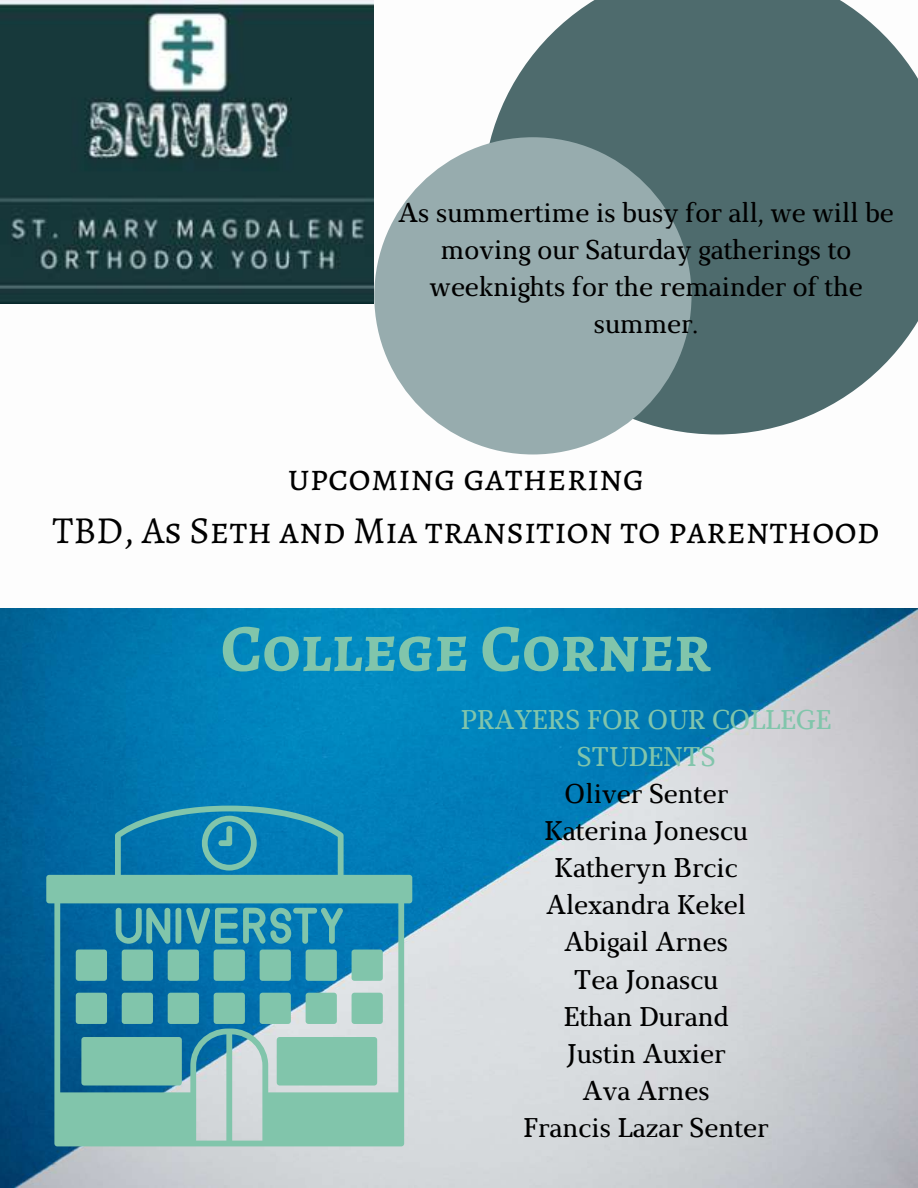
<style>
.page{position:relative;width:918px;height:1188px;background:#fff}
.page>*{position:absolute;margin:0;border:0;box-sizing:border-box;transform-origin:0 0}
.t1{font:700 67.2px "Alegreya SC";color:#81c5ab}
.t2{font:38.25px/52.9px "Alegreya SC";color:#000;text-align:center}
.t3{font:27px/37.2px "Marta";color:#000;text-align:center}
.t4{font:27px/37.2px "Marta";color:#81c5ab;text-align:center}
</style>
<div class="page">
<img style="left:0;top:0;width:374px;height:304px">
<svg style="left:484px;top:0;width:434px;height:434px;fill:#4e6b6d"></svg>
<div style="left:374px;top:137px;width:318px;height:317px;background:#97acae;border-radius:50%"></div>
<img style="left:0;top:609px;width:918px;height:579px">
<svg style="left:46px;top:806px;width:366px;height:340px"></svg>
<svg style="left:202px;top:816px;width:55px;height:55px"></svg>
<svg style="left:116px;top:908px;width:54px;height:36px"></svg>
<div style="left:175px;top:908px;width:6px;height:36px;background:#81c5ab;border-radius:3px"></div>
<svg style="left:186px;top:907px;width:157px;height:37px"></svg>
<div style="left:214px;top:950px;width:31px;height:31px;background:#81c5ab;border-radius:3px"></div>
<div style="left:168px;top:950px;width:31px;height:31px;background:#81c5ab;border-radius:3px"></div>
<div style="left:122px;top:950px;width:31px;height:31px;background:#81c5ab;border-radius:3px"></div>
<div style="left:76px;top:950px;width:31px;height:31px;background:#81c5ab;border-radius:3px"></div>
<div style="left:260px;top:950px;width:31px;height:31px;background:#81c5ab;border-radius:3px"></div>
<div style="left:306px;top:950px;width:31px;height:31px;background:#81c5ab;border-radius:3px"></div>
<div style="left:352px;top:950px;width:31px;height:31px;background:#81c5ab;border-radius:3px"></div>
<div style="left:214px;top:993px;width:31px;height:31px;background:#81c5ab;border-radius:3px"></div>
<div style="left:168px;top:993px;width:31px;height:31px;background:#81c5ab;border-radius:3px"></div>
<div style="left:122px;top:993px;width:31px;height:31px;background:#81c5ab;border-radius:3px"></div>
<div style="left:76px;top:993px;width:31px;height:31px;background:#81c5ab;border-radius:3px"></div>
<div style="left:260px;top:993px;width:31px;height:31px;background:#81c5ab;border-radius:3px"></div>
<div style="left:306px;top:993px;width:31px;height:31px;background:#81c5ab;border-radius:3px"></div>
<div style="left:352px;top:993px;width:31px;height:31px;background:#81c5ab;border-radius:3px"></div>
<div style="left:81px;top:1037px;width:101px;height:49px;background:#81c5ab;border-radius:3px"></div>
<div style="left:277px;top:1037px;width:100px;height:49px;background:#81c5ab;border-radius:3px"></div>
<p class="t3" style="left:398px;top:197px;width:497px">As summertime is busy for all, we will be moving our Saturday gatherings to weeknights for the remainder of the summer.</p>
<h2 class="t2" style="left:53px;top:450px;width:829px">upcoming gathering<br>TBD, As Seth and Mia transition to parenthood</h2>
<h1 class="t1" style="left:221px;top:602px;width:492px">College Corner</h1>
<p class="t4" style="left:461px;top:703px;width:372px">PRAYERS FOR OUR COLLEGE<br>STUDENTS</p>
<p class="t3" style="left:524px;top:778px;width:247px">Oliver Senter<br>Katerina Jonescu<br>Katheryn Brcic<br>Alexandra Kekel<br>Abigail Arnes<br>Tea Jonascu<br>Ethan Durand<br>Justin Auxier<br>Ava Arnes<br>Francis Lazar Senter</p>
</div>
